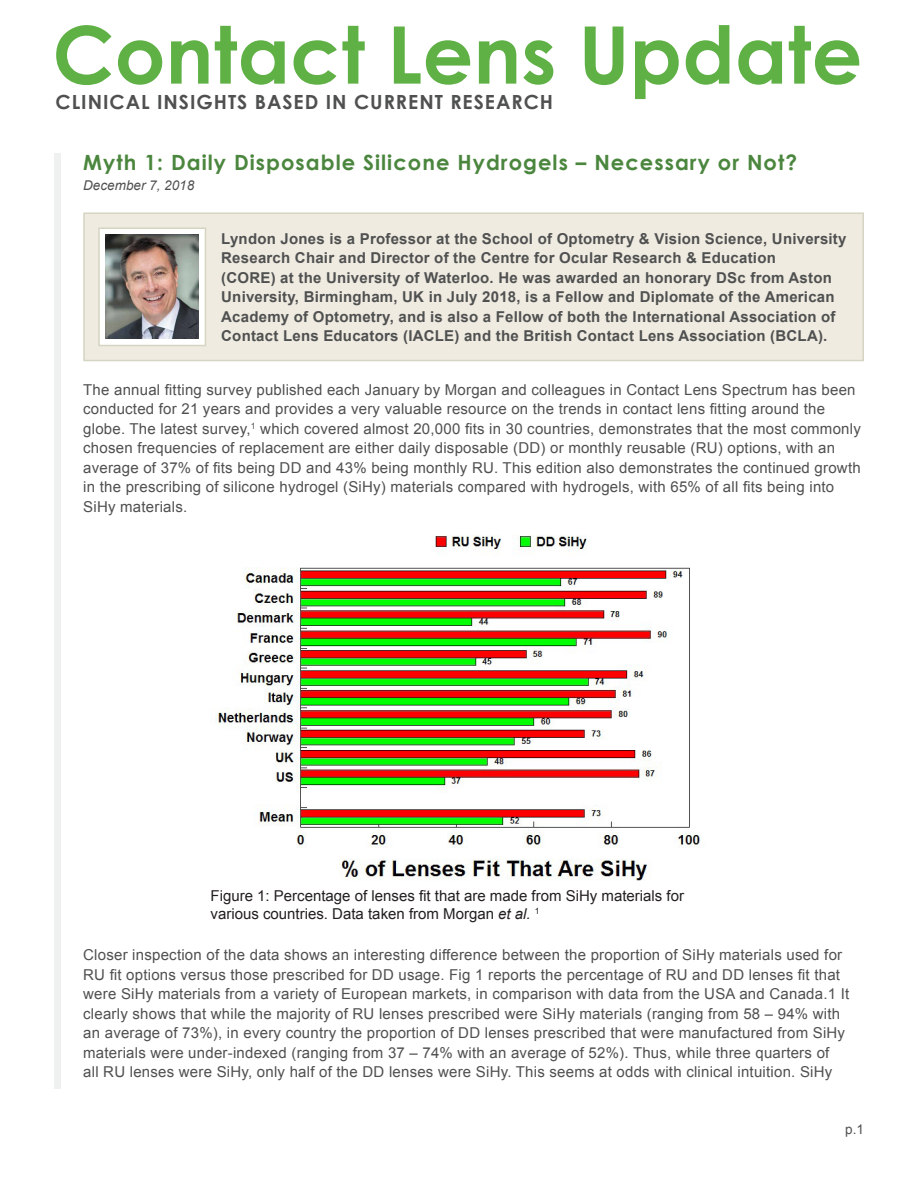
<style>
.page{position:relative;width:918px;height:1188px;background:#fff}
.page>*{position:absolute;margin:0;border:0;box-sizing:border-box;transform-origin:0 0}
.t1{font:700 79.5px "Century Gothic";color:#5fb045}
.Article_Heading{font:700 21px "Century Gothic";letter-spacing:.05em;color:#4b863e}
.t2{font:700 19.5px "Century Gothic";letter-spacing:.05em;color:#4f5050}
.Text{font:15px/19.5px "Arial";letter-spacing:.015em;color:#4f5050}
.Image_Text{font:700 15px/19.5px "Arial";letter-spacing:.015em;color:#4f5050}
.t3{font:15px/18px "Arial";color:#231f20}
.Date{font:italic 13.5px "Arial";color:#4f5050}
.Page_Number{font:13.5px "Arial";color:#4f5050}
.s1{font-style:italic}
</style>
<div class="page">
<div style="left:54px;top:154px;width:7px;height:935px;background:#eff0f0"></div>
<div style="left:83px;top:212px;width:781px;height:149px;background:#efebe1;border:2px solid #d5d5c2"></div>
<div style="left:98px;top:227px;width:108px;height:119px;background:#fff;border:2px solid #d5d5c2"></div>
<img style="left:106px;top:235px;width:93px;height:104px">
<img style="left:216px;top:535px;width:485px;height:346px">
<h1 class="t1" style="left:52px;top:-6px;width:811px">Contact Lens Update</h1>
<h3 class="t2" style="left:56px;top:87px;width:499px">CLINICAL INSIGHTS BASED IN CURRENT RESEARCH</h3>
<p class="Article_Heading" style="left:83px;top:146px;width:715px">Myth 1: Daily Disposable Silicone Hydrogels – Necessary or Not?</p>
<p class="Date" style="left:83px;top:177px;width:113px">December 7, 2018</p>
<p class="Image_Text" style="left:221px;top:229px;width:627px">Lyndon Jones is a Professor at the School of Optometry &amp; Vision Science, University Research Chair and Director of the Centre for Ocular Research &amp; Education<br>(CORE) at the University of Waterloo. He was awarded an honorary DSc from Aston University, Birmingham, UK in July 2018, is a Fellow and Diplomate of the American Academy of Optometry, and is also a Fellow of both the International Association of Contact Lens Educators (IACLE) and the British Contact Lens Association (BCLA).</p>
<p class="Text" style="left:83px;top:380px;width:779px">The annual fitting survey published each January by Morgan and colleagues in Contact Lens Spectrum has been conducted for 21 years and provides a very valuable resource on the trends in contact lens fitting around the globe. The latest survey,<sup>1</sup> which covered almost 20,000 fits in 30 countries, demonstrates that the most commonly chosen frequencies of replacement are either daily disposable (DD) or monthly reusable (RU) options, with an average of 37% of fits being DD and 43% being monthly RU. This edition also demonstrates the continued growth in the prescribing of silicone hydrogel (SiHy) materials compared with hydrogels, with 65% of all fits being into SiHy materials.</p>
<p class="t3" style="left:211px;top:887px;width:475px">Figure 1: Percentage of lenses fit that are made from SiHy materials for various countries. Data taken from Morgan <span class="s1">et al.</span> <sup>1</sup></p>
<p class="Text" style="left:83px;top:945px;width:768px">Closer inspection of the data shows an interesting difference between the proportion of SiHy materials used for RU fit options versus those prescribed for DD usage. Fig 1 reports the percentage of RU and DD lenses fit that were SiHy materials from a variety of European markets, in comparison with data from the USA and Canada.1 It clearly shows that while the majority of RU lenses prescribed were SiHy materials (ranging from 58 – 94% with an average of 73%), in every country the proportion of DD lenses prescribed that were manufactured from SiHy materials were under-indexed (ranging from 37 – 74% with an average of 52%). Thus, while three quarters of<br>all RU lenses were SiHy, only half of the DD lenses were SiHy. This seems at odds with clinical intuition. SiHy</p>
<p class="Page_Number" style="left:845px;top:1120px;width:20px">p.1</p>
</div>
